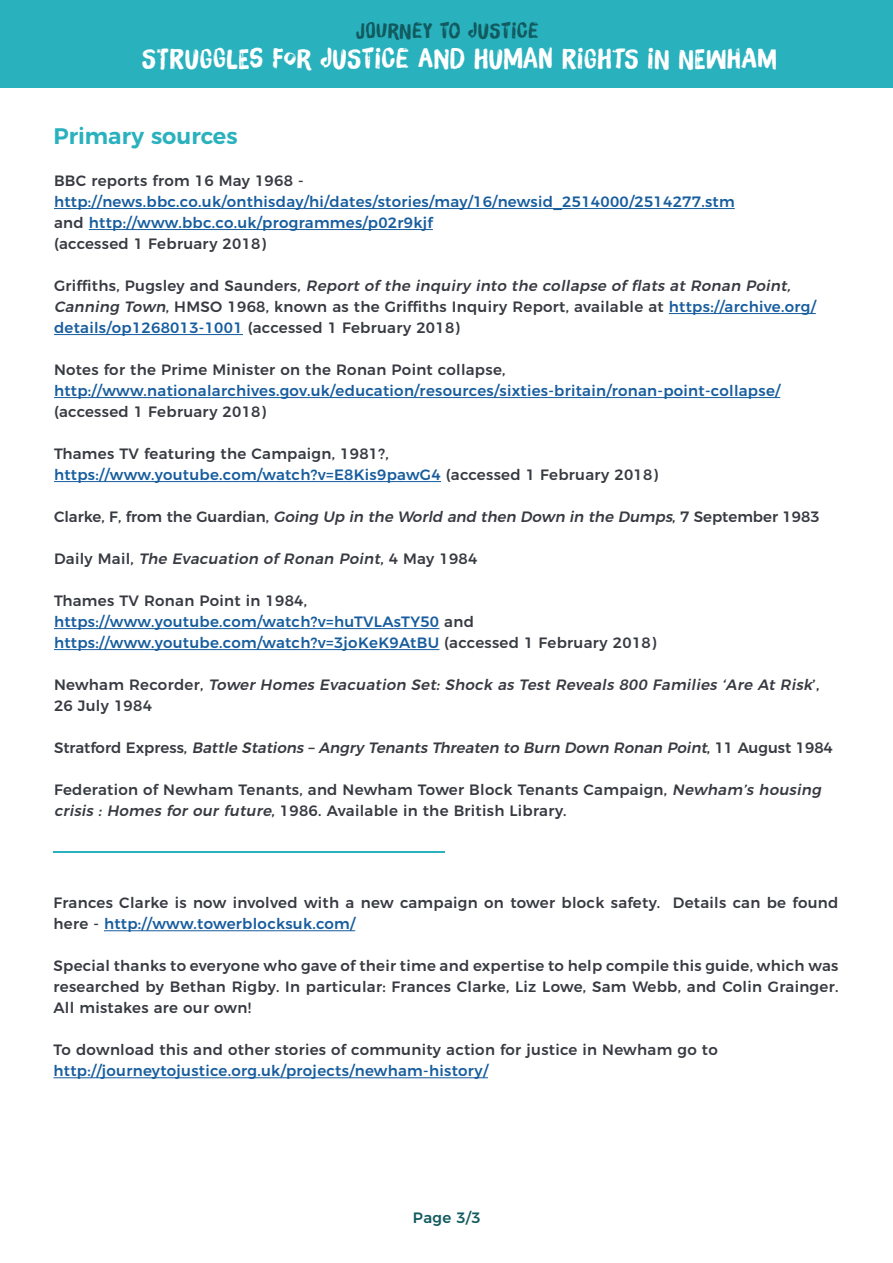
<style>
.page{position:relative;width:893px;height:1263px;background:#fff}
.page>*{position:absolute;margin:0;border:0;box-sizing:border-box;transform-origin:0 0}
.t1{font:27px "Brush Up";letter-spacing:.04em;color:#fff}
.t2{font:600 22.5px "Montserrat";color:#29b1bd}
.t3{font:21px "Brush Up";letter-spacing:.05em;color:#115a5f}
.t4{font:500 15px/21px "Montserrat";letter-spacing:.02em;color:#383a42}
.t5{font:500 15px "Montserrat";letter-spacing:.02em;color:#175d9e}
.t6{font:italic 500 15px "Montserrat";color:#383a42}
.t7{font:500 15px "Montserrat";color:#383a42}
.t8{font:500 15px "Montserrat";color:#115a5f}
.s1{color:#383a42}
.s2{font-style:italic}
.s3{color:#175d9e}
.s4{font-style:normal}
</style>
<div class="page">
<div style="left:0;top:0;width:893px;height:87px;background:#29b1bd"></div>
<hr style="left:53px;top:851px;width:392px;height:2px;background:#29b1bd">
<hr style="left:104px;top:930px;width:251px;height:1px;background:#175d9e">
<hr style="left:53px;top:1077px;width:435px;height:1px;background:#175d9e">
<hr style="left:54px;top:208px;width:681px;height:1px;background:#175d9e">
<hr style="left:89px;top:229px;width:344px;height:1px;background:#175d9e">
<hr style="left:669px;top:313px;width:147px;height:1px;background:#175d9e">
<hr style="left:54px;top:334px;width:189px;height:1px;background:#175d9e">
<hr style="left:54px;top:397px;width:726px;height:1px;background:#175d9e">
<hr style="left:54px;top:481px;width:387px;height:1px;background:#175d9e">
<hr style="left:54px;top:628px;width:385px;height:1px;background:#175d9e">
<hr style="left:54px;top:649px;width:385px;height:1px;background:#175d9e">
<p class="t3" style="left:356px;top:18px;width:104px">JOURNEY TO</p>
<p class="t3" style="left:468px;top:18px;width:71px">JUSTICE</p>
<p class="t1" style="left:142px;top:42px;width:293px">STRUGGLES FOR JUSTICE AND</p>
<p class="t1" style="left:474px;top:42px;width:303px">HUMAN RIGHTS IN NEWHAM</p>
<p class="t2" style="left:53px;top:118px;width:186px">Primary sources</p>
<p class="t4" style="left:54px;top:169px;width:251px">BBC reports from 16 May 1968 -</p>
<p class="t5" style="left:54px;top:190px;width:682px">http://news.bbc.co.uk/onthisday/hi/dates/stories/may/16/newsid_2514000/2514277.stm</p>
<p class="t5" style="left:54px;top:211px;width:380px"><span class="s1">and</span> http://www.bbc.co.uk/programmes p/ 02 9r kjf</p>
<p class="t4" style="left:54px;top:232px;width:213px">(accessed 1 February 2018(</p>
<p class="t4" style="left:166px;top:274px;width:651px;text-indent:-112px">G r i ffi t h s , P u g s l ey a n d S a u n d e r s , <span class="s2">Report of the inquiry into the collapse of flats at Ronan Point<br></span>, HMSO 1968, known as the Griffiths Inquiry Report, available at <span class="s3">https://archive.org/</span></p>
<p class="t6" style="left:787px;top:274px;width:9px">,</p>
<p class="t4" style="left:54px;top:295px;width:407px"><span class="s2">Canning Town<br></span><span class="s3">details/op1268013-1001</span> (accessed 1 February 2018(</p>
<p class="t4" style="left:54px;top:358px;width:453px">Notes for the Prime Minister on the Ronan Point collapse,</p>
<p class="t5" style="left:54px;top:379px;width:728px">http://www.nationalarchives.gov.uk/education/resources/sixties-britain/ronan-point-collapse/</p>
<p class="t4" style="left:54px;top:400px;width:213px">(accessed 1 February 2018(</p>
<p class="t4" style="left:54px;top:442px;width:336px">Thames TV featuring the Campaign, 1981 ,?</p>
<p class="t5" style="left:54px;top:463px;width:605px">https://www.youtube.com/watch E=v? 8Kis9pawG4 <span class="s1">(accessed 1 February 2018(</span></p>
<p class="t7" style="left:672px;top:505px;width:149px">7, September 1983</p>
<p class="t6" style="left:54px;top:505px;width:624px"><span class="s4">C l a r ke ,F, fr o m t h e G u a r d i a n ,</span> Going Up in the World and then Down in the Dumps</p>
<p class="t4" style="left:380px;top:547px;width:99px">4, May 1984</p>
<p class="t6" style="left:54px;top:547px;width:331px"><span class="s4">D a i l y M a i l ,</span> The Evacuation of Ronan Point</p>
<p class="t4" style="left:54px;top:589px;width:255px">Thames TV Ronan Point in 1984,</p>
<p class="t5" style="left:54px;top:610px;width:421px">https://www.youtube.com/watch =v? huTVLAsTY50 <span class="s1">and</span></p>
<p class="t5" style="left:54px;top:631px;width:603px">https://www.youtube.com/watch 3=v? joKeK9AtBU <span class="s1">(accessed 1 February 2018(</span></p>
<p class="t4" style="left:54px;top:673px;width:387px">N ew h a m R e c o r d e r , <span class="s2">Tower Homes Evacuation Set<br></span>26 July 1984</p>
<p class="t6" style="left:436px;top:673px;width:381px">: Shock as Test Reveals 800 Families Are At Risk</p>
<p class="t6" style="left:722px;top:673px;width:9px">‘</p>
<p class="t4" style="left:812px;top:673px;width:8px">,‘</p>
<p class="t6" style="left:54px;top:736px;width:658px"><span class="s4">S t r a t fo r d E x p r e s s ,</span> Battle Stations – Angry Tenants Threaten to Burn Down Ronan Point</p>
<p class="t7" style="left:707px;top:736px;width:127px">, 11 August 1984</p>
<p class="t4" style="left:272px;top:778px;width:476px;text-indent:-218px">Federation of Newham Tenants, and Newham Tower Block Tenants Campaign, <span class="s2">Newham </span>, 1986. Available in the British Library.</p>
<p class="t6" style="left:743px;top:778px;width:84px">s’ housing</p>
<p class="t6" style="left:54px;top:799px;width:223px">crisis : Homes for our future</p>
<p class="t4" style="left:53px;top:891px;width:608px">Frances Clarke is now involved with a new campaign on tower block safety. here - <span class="s3">http://www.towerblocksuk.com/</span></p>
<p class="t4" style="left:53px;top:954px;width:786px;text-align:justify">Special thanks to everyone who gave of their time and expertise to help compile this guide, which was researched by Bethan Rigby. In particular: Frances Clarke, Liz Lowe, Sam Webb, and Colin Grainger.<br>All mistakes are our own!</p>
<p class="t4" style="left:53px;top:1038px;width:666px">To download this and other stories of community action for justice in Newham go to</p>
<p class="t5" style="left:53px;top:1059px;width:436px">http://journeytojustice.org.uk/projects/newham-history/</p>
<p class="t4" style="left:673px;top:891px;width:167px">Details can be found</p>
<p class="t8" style="left:413px;top:1205px;width:69px">Page 3/3</p>
</div>
